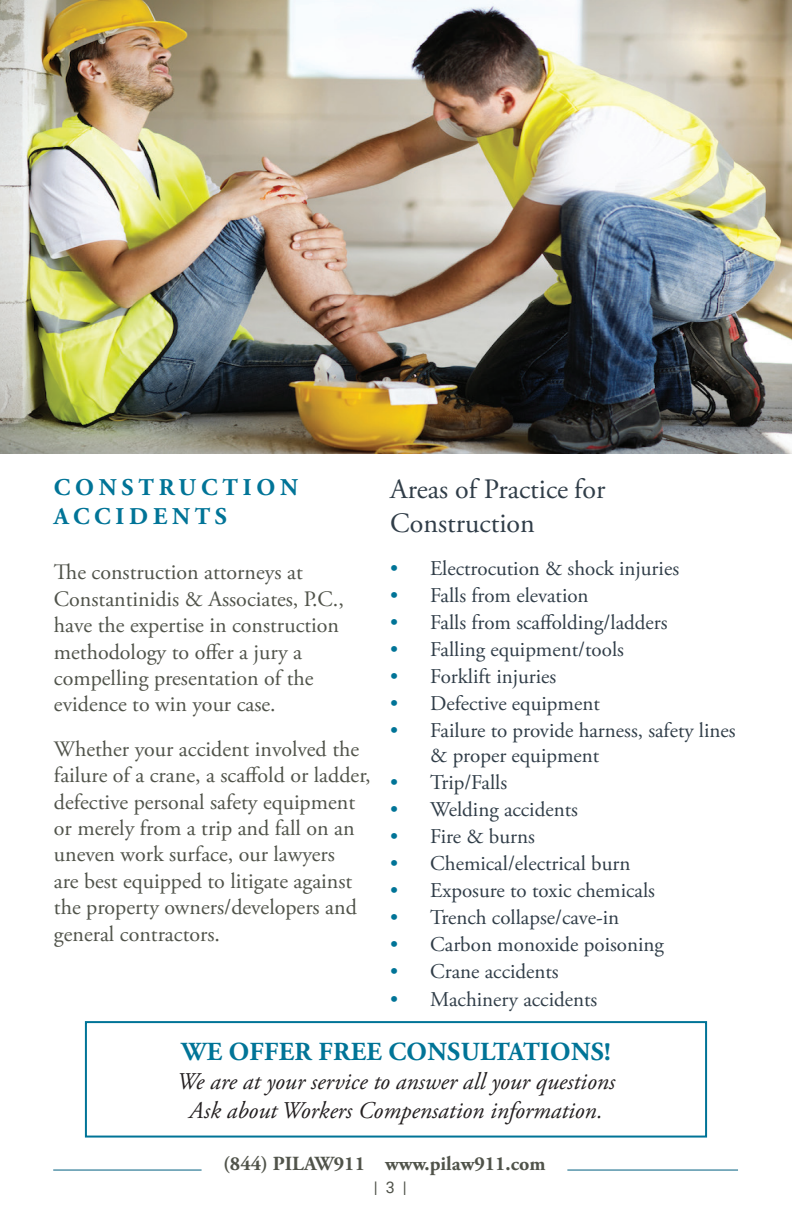
<style>
.page{position:relative;width:792px;height:1224px;background:#fff}
.page>*{position:absolute;margin:0;border:0;box-sizing:border-box;transform-origin:0 0}
.t1{font:28px/33.6px "Adobe Garamond Pro";letter-spacing:-.015em;color:#303d48}
.t2{font:700 26px "Adobe Garamond Pro";letter-spacing:.015em;color:#007497}
.t3{font:italic 24px/28.8px "Adobe Garamond Pro";color:#231f20;text-align:center}
.t4{font:700 24px/28.8px "Adobe Garamond Pro";letter-spacing:.2em;color:#007497}
.t5{font:22px/26.4px "Adobe Garamond Pro";color:#50534a}
.t6{font:21px/25.2px "Adobe Garamond Pro";letter-spacing:-.005em;color:#303d48}
.t7{font:700 20px "Adobe Garamond Pro";color:#50534a}
.t8{font:16px "Roboto";color:#50534a}
.s1{color:#007497}
</style>
<div class="page">
<hr style="left:53px;top:1169px;width:149px;height:1px;background:#005f7f">
<hr style="left:567px;top:1169px;width:171px;height:1px;background:#005f7f">
<img style="left:0;top:0;width:792px;height:453px">
<div style="left:85px;top:1021px;width:622px;height:116px;border:2px solid #007497"></div>
<p class="t4" style="left:54px;top:474px;width:246px">CONSTRUCTION<br>ACCIDENTS</p>
<p class="t5" style="left:54px;top:560px;width:291px">The construction attorneys at<br>Constantinidis &amp; Associates, P.C., have the expertise in construction methodology to offer a jury a compelling presentation of the evidence to win your case.</p>
<p class="t5" style="left:54px;top:736px;width:318px">Whether your accident involved the failure of a crane, a scaffold or ladder, defective personal safety equipment or merely from a trip and fall on an uneven work surface, our lawyers<br>are best equipped to litigate against the property owners/developers and general contractors.</p>
<p class="t1" style="left:390px;top:474px;width:217px">Areas of Practice for<br>Construction</p>
<p class="t6" style="left:390px;top:557px;width:290px"><span class="s1">•</span> Electrocution &amp; shock injuries</p>
<p class="t6" style="left:390px;top:584px;width:200px"><span class="s1">•</span> Falls from elevation</p>
<p class="t6" style="left:390px;top:611px;width:279px"><span class="s1">•</span> Falls from scaffolding/ladders</p>
<p class="t6" style="left:390px;top:638px;width:235px"><span class="s1">•</span> Falling equipment/tools</p>
<p class="t6" style="left:390px;top:665px;width:168px"><span class="s1">•</span> Forklift injuries</p>
<p class="t6" style="left:390px;top:692px;width:211px"><span class="s1">•</span> Defective equipment</p>
<p class="t6" style="left:430px;top:719px;width:307px;text-indent:-40px"><span class="s1">•</span> Failure to provide harness, safety lines &amp; proper equipment</p>
<p class="t6" style="left:390px;top:771px;width:118px"><span class="s1">•</span> Trip/Falls</p>
<p class="t6" style="left:390px;top:798px;width:189px"><span class="s1">•</span> Welding accidents</p>
<p class="t6" style="left:390px;top:825px;width:146px"><span class="s1">•</span> Fire &amp; burns</p>
<p class="t6" style="left:390px;top:852px;width:242px"><span class="s1">•</span> Chemical/electrical burn</p>
<p class="t6" style="left:390px;top:879px;width:266px"><span class="s1">•</span> Exposure to toxic chemicals</p>
<p class="t6" style="left:390px;top:906px;width:231px"><span class="s1">•</span> Trench collapse/cave-in</p>
<p class="t6" style="left:390px;top:933px;width:275px"><span class="s1">•</span> Carbon monoxide poisoning</p>
<p class="t6" style="left:390px;top:960px;width:170px"><span class="s1">•</span> Crane accidents</p>
<p class="t6" style="left:390px;top:987px;width:209px"><span class="s1">•</span> Machinery accidents</p>
<p class="t2" style="left:181px;top:1036px;width:431px">WE OFFER FREE CONSULTATIONS!</p>
<p class="t3" style="left:177px;top:1067px;width:440px">We are at your service to answer all your questions<br>Ask about Workers Compensation information.</p>
<p class="t7" style="left:223px;top:1152px;width:324px">(844) PILAW911 www.pilaw911.com</p>
<p class="t8" style="left:374px;top:1176px;width:35px">| 3 |</p>
</div>
